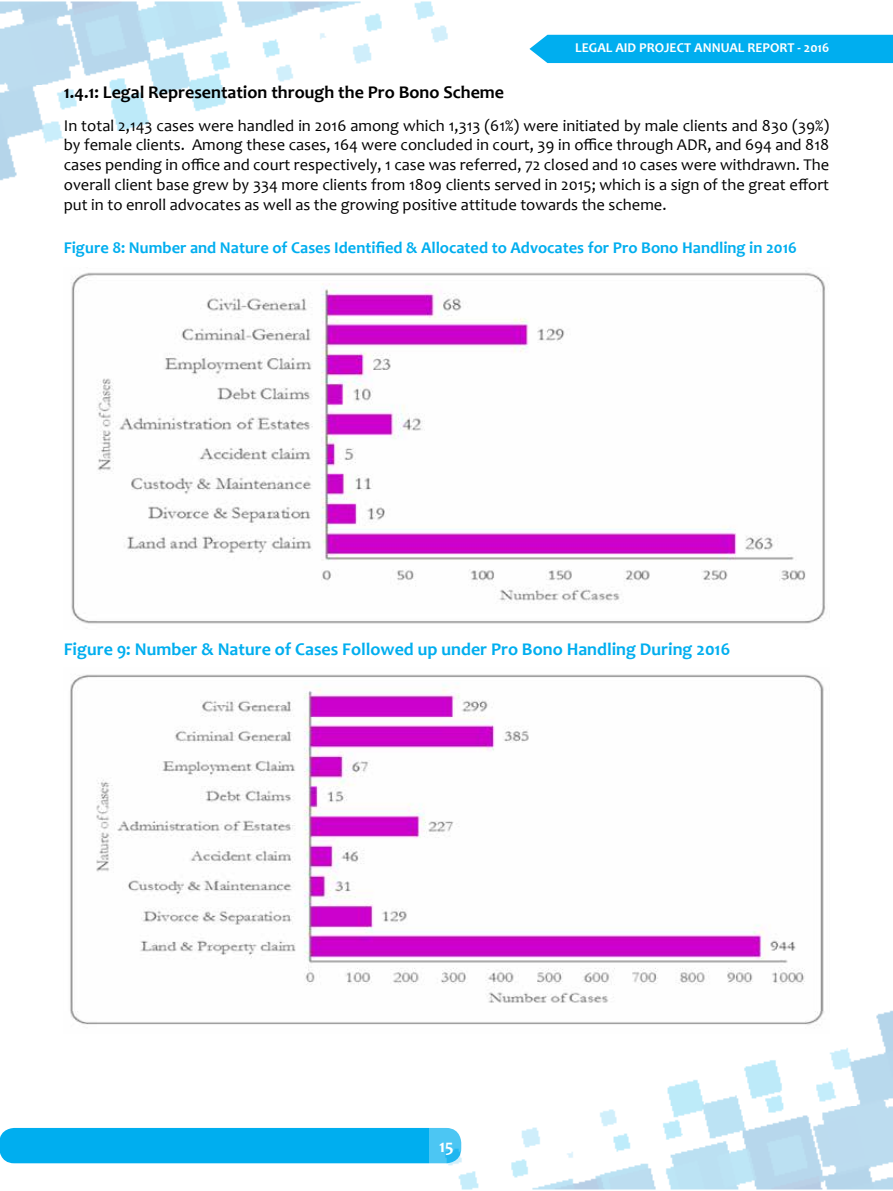
<style>
.page{position:relative;width:893px;height:1191px;background:#fff}
.page>*{position:absolute;margin:0;border:0;box-sizing:border-box;transform-origin:0 0}
.t1{font:700 18px "Candara";color:#00aeef}
.t2{font:700 18px "Candara";color:#000}
.t3{font:700 18px "Candara";color:#fff}
.t4{font:16.5px/19.8px "Candara";color:#000;text-align:justify}
.t5{font:700 16.5px "Candara";color:#00aeef}
.t6{font:700 13.5px "Candara";color:#fff}
</style>
<div class="page">
<div style="left:529px;top:35px;width:364px;height:28px;background:#00aeef"></div>
<div style="left:0;top:1128px;width:461px;height:35px;background:#00aeef;border-radius:15px"></div>
<img style="left:429px;top:1010px;width:464px;height:180px">
<img style="left:0;top:1px;width:448px;height:180px">
<img style="left:71px;top:272px;width:755px;height:352px">
<img style="left:70px;top:674px;width:759px;height:359px">
<p class="t6" style="left:575px;top:39px;width:255px">LEGAL AID PROJECT ANNUAL REPORT - 2016</p>
<p class="t2" style="left:64px;top:81px;width:442px">1.4.1: Legal Representation through the Pro Bono Scheme</p>
<p class="t4" style="left:64px;top:115px;width:767px">In total 2,143 cases were handled in 2016 among which 1,313 (61%) were initiated by male clients and 830 (39%) by female clients. Among these cases, 164 were concluded in court, 39 in office through ADR, and 694 and 818 cases pending in office and court respectively, 1 case was referred, 72 closed and 10 cases were withdrawn. The overall client base grew by 334 more clients from 1809 clients served in 2015; which is a sign of the great effort put in to enroll advocates as well as the growing positive attitude towards the scheme.</p>
<p class="t5" style="left:64px;top:238px;width:735px">Figure 8: Number and Nature of Cases Identified &amp; Allocated to Advocates for Pro Bono Handling in 2016</p>
<p class="t1" style="left:64px;top:638px;width:668px">Figure 9: Number &amp; Nature of Cases Followed up under Pro Bono Handling During 2016</p>
<p class="t3" style="left:439px;top:1134px;width:16px">15</p>
</div>
